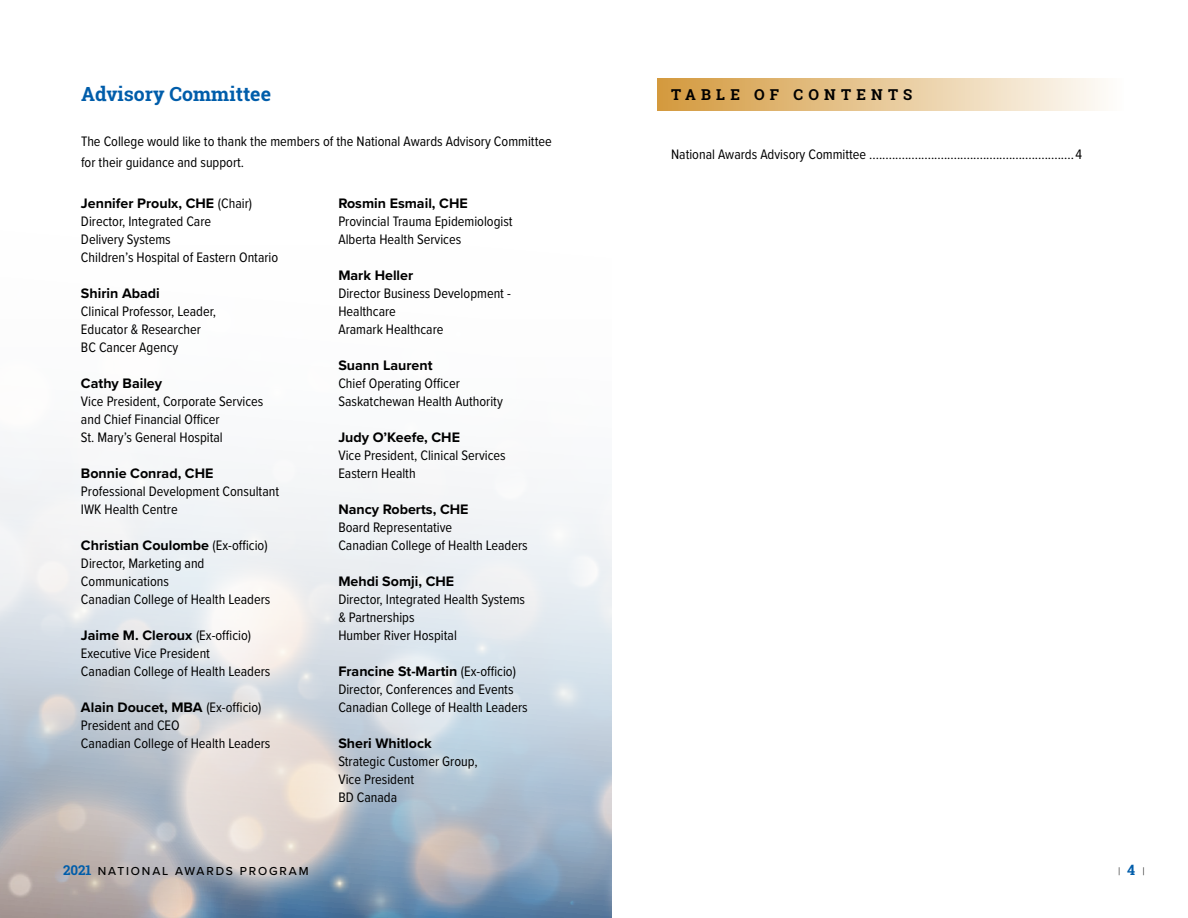
<style>
.page{position:relative;width:1188px;height:918px;background:#fff}
.page>*{position:absolute;margin:0;border:0;box-sizing:border-box;transform-origin:0 0}
.t1{font:700 19.5px "Roboto Slab";color:#005daa}
.t2{font:700 15px "Roboto Slab";letter-spacing:.35em;color:#000}
.t3{font:14.25px/18px "Proxima Nova Cond";color:#000}
.t4{font:700 14.25px "Proxima Nova";color:#000}
.t5{font:500 12px "Proxima Nova";letter-spacing:.155em;color:#000}
.t6{font:300 11.25px "Proxima Nova";color:#000}
.s1{font-family:"Proxima Nova Cond";font-weight:400}
.s2{font-family:"Roboto Slab";font-weight:700;font-size:13.5px;color:#005daa}
.s3{font-family:"Roboto Slab";font-weight:700;font-size:14.25px;color:#005daa}
</style>
<div class="page">
<img style="left:0;top:457px;width:612px;height:461px">
<div style="left:657px;top:78px;width:467px;height:32px;background:linear-gradient(to right,#d4993d,#fefefd)"></div>
<h1 class="t1" style="left:81px;top:81px;width:192px">Advisory Committee</h1>
<p class="t3" style="left:81px;top:131px;width:472px;line-height:20.2px">The College would like to thank the members of the National Awards Advisory Committee for their guidance and support.</p>
<p class="t4" style="left:81px;top:193px;width:173px">Jennifer Proulx, CHE <span class="s1">(Chair)</span></p>
<p class="t3" style="left:81px;top:212px;width:199px">Director, Integrated Care<br>Delivery Systems<br>Children’s Hospital of Eastern Ontario</p>
<p class="t4" style="left:81px;top:283px;width:80px">Shirin Abadi</p>
<p class="t3" style="left:81px;top:302px;width:137px">Clinical Professor, Leader,<br>Educator &amp; Researcher<br>BC Cancer Agency</p>
<p class="t4" style="left:81px;top:373px;width:83px">Cathy Bailey</p>
<p class="t3" style="left:81px;top:392px;width:184px">Vice President, Corporate Services and Chief Financial Officer<br>St. Mary’s General Hospital</p>
<p class="t4" style="left:81px;top:463px;width:134px">Bonnie Conrad, CHE</p>
<p class="t3" style="left:81px;top:482px;width:200px">Professional Development Consultant<br>IWK Health Centre</p>
<p class="t4" style="left:81px;top:535px;width:188px">Christian Coulombe <span class="s1">(Ex-officio)</span></p>
<p class="t3" style="left:81px;top:554px;width:191px">Director, Marketing and<br>Communications<br>Canadian College of Health Leaders</p>
<p class="t4" style="left:81px;top:625px;width:172px">Jaime M. Cleroux <span class="s1">(Ex-officio)</span></p>
<p class="t3" style="left:81px;top:644px;width:191px">Executive Vice President<br>Canadian College of Health Leaders</p>
<p class="t4" style="left:81px;top:697px;width:182px">Alain Doucet, MBA <span class="s1">(Ex-officio)</span></p>
<p class="t3" style="left:81px;top:716px;width:191px">President and CEO<br>Canadian College of Health Leaders</p>
<p class="t4" style="left:338px;top:193px;width:131px">Rosmin Esmail, CHE</p>
<p class="t3" style="left:338px;top:212px;width:176px">Provincial Trauma Epidemiologist<br>Alberta Health Services</p>
<p class="t4" style="left:338px;top:265px;width:76px">Mark Heller</p>
<p class="t3" style="left:338px;top:284px;width:174px">Director Business Development -<br>Healthcare<br>Aramark Healthcare</p>
<p class="t4" style="left:338px;top:355px;width:96px">Suann Laurent</p>
<p class="t3" style="left:338px;top:374px;width:166px">Chief Operating Officer<br>Saskatchewan Health Authority</p>
<p class="t4" style="left:338px;top:427px;width:123px">Judy O’Keefe, CHE</p>
<p class="t3" style="left:338px;top:446px;width:169px">Vice President, Clinical Services<br>Eastern Health</p>
<p class="t4" style="left:338px;top:499px;width:132px">Nancy Roberts, CHE</p>
<p class="t3" style="left:338px;top:518px;width:191px">Board Representative<br>Canadian College of Health Leaders</p>
<p class="t4" style="left:338px;top:571px;width:117px">Mehdi Somji, CHE</p>
<p class="t3" style="left:338px;top:590px;width:188px">Director, Integrated Health Systems &amp; Partnerships<br>Humber River Hospital</p>
<p class="t4" style="left:338px;top:661px;width:179px">Francine St-Martin <span class="s1">(Ex-officio)</span></p>
<p class="t3" style="left:338px;top:680px;width:191px">Director, Conferences and Events<br>Canadian College of Health Leaders</p>
<p class="t4" style="left:338px;top:733px;width:95px">Sheri Whitlock</p>
<p class="t3" style="left:338px;top:752px;width:141px">Strategic Customer Group,<br>Vice President<br>BD Canada</p>
<p class="t2" style="left:671px;top:84px;width:243px">TABLE OF CONTENTS</p>
<p class="t3" style="left:671px;top:145px;width:412px">National Awards Advisory Committee ...............................................................4</p>
<p class="t5" style="left:63px;top:862px;width:247px"><span class="s2">2021</span> NATIONAL AWARDS PROGRAM</p>
<p class="t6" style="left:1118px;top:863px;width:28px">| <span class="s3">4</span> |</p>
</div>
